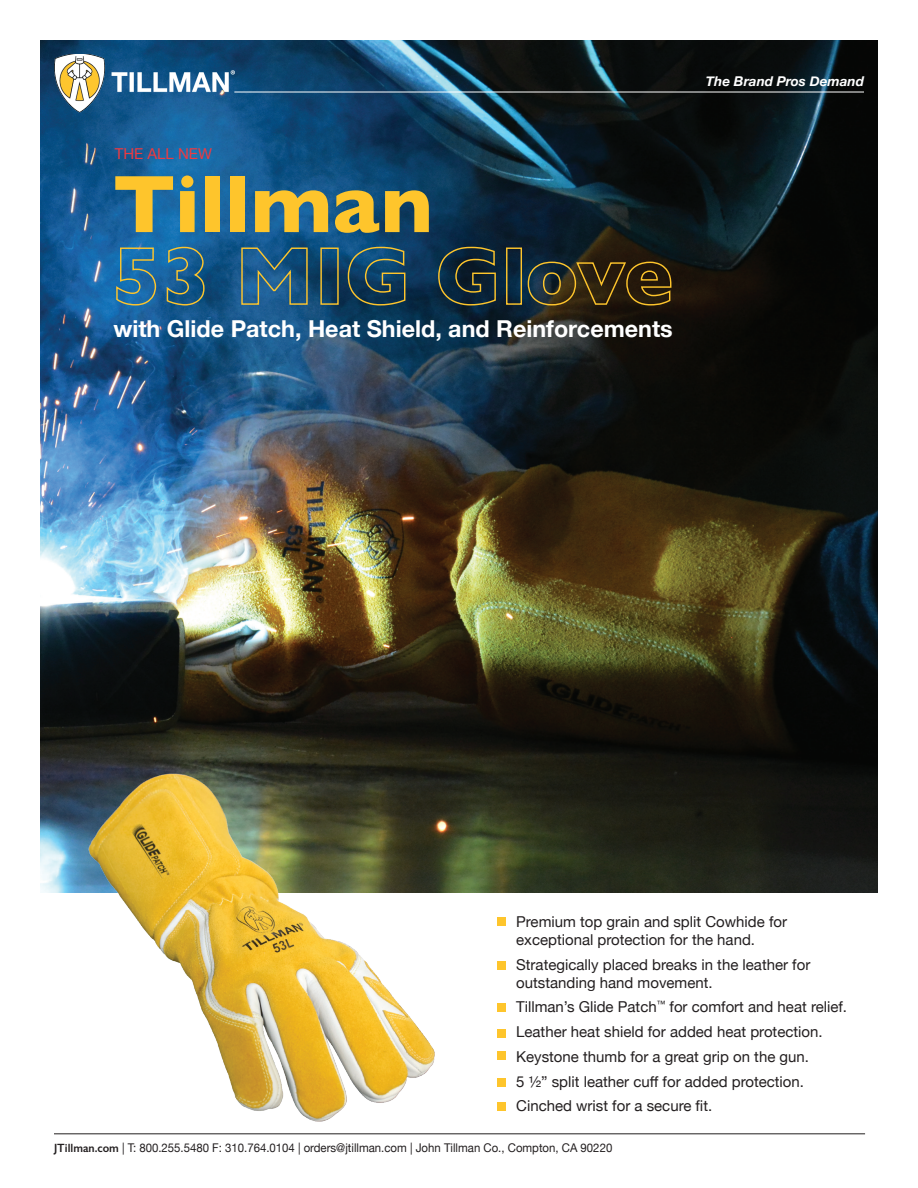
<style>
.page{position:relative;width:918px;height:1188px;background:#fff}
.page>*{position:absolute;margin:0;border:0;box-sizing:border-box;transform-origin:0 0}
.t1{font:700 82.5px/72px "Gill Sans";color:#fec52c}
.t2{font:700 23.25px "Helvetica Neue";color:#fff}
.t3{font:15px/24.8px "Helvetica Neue";color:#231f20}
.t4{font:15px "Helvetica Neue";color:#ee3a41}
.t5{font:italic 700 13.5px "Helvetica Neue";color:#fff}
.t6{font:12px "Helvetica Neue";color:#231f20;scale:.95 1}
.s1{font-family:"Gill Sans";font-weight:600}
</style>
<div class="page">
<img style="left:40px;top:40px;width:838px;height:852px">
<img style="left:75px;top:764px;width:377px;height:358px">
<div style="left:497px;top:917px;width:8px;height:8px;background:#fec52c"></div>
<div style="left:497px;top:961px;width:8px;height:8px;background:#fec52c"></div>
<div style="left:497px;top:1003px;width:8px;height:8px;background:#fec52c"></div>
<div style="left:497px;top:1029px;width:8px;height:9px;background:#fec52c"></div>
<div style="left:497px;top:1052px;width:8px;height:8px;background:#fec52c"></div>
<div style="left:497px;top:1078px;width:8px;height:9px;background:#fec52c"></div>
<div style="left:497px;top:1102px;width:8px;height:8px;background:#fec52c"></div>
<img style="left:54px;top:54px;width:52px;height:59px">
<hr style="left:234px;top:92px;width:630px;height:1px;background:#fff">
<hr style="left:54px;top:1134px;width:811px;height:1px;background:#231f20">
<img style="left:110px;top:69px;width:124px;height:24px">
<p class="t4" style="left:115px;top:143px;width:99px">THE ALL NEW</p>
<h1 class="t1" style="left:112px;top:166px;width:562px">Tillman<br>53 MIG Glove</h1>
<h2 class="t2" style="left:113px;top:310px;width:561px">with Glide Patch, Heat Shield, and Reinforcements</h2>
<p class="t5" style="left:706px;top:71px;width:160px">The Brand Pros Demand</p>
<p class="t3" style="left:516px;top:913px;width:272px;line-height:18px">Premium top grain and split Cowhide for exceptional protection for the hand.</p>
<p class="t3" style="left:516px;top:956px;width:296px;line-height:18px">Strategically placed breaks in the leather for outstanding hand movement.</p>
<p class="t3" style="left:516px;top:995px;width:332px">Tillman’s Glide Patch<sup>™</sup> for comfort and heat relief.<br>Leather heat shield for added heat protection.<br>Keystone thumb for a great grip on the gun.<br>5 ½” split leather cuff for added protection.<br>Cinched wrist for a secure fit.</p>
<p class="t6" style="left:54px;top:1139px;width:589px"><span class="s1">JTillman.com</span> | T: 800.255.5480 F: 310.764.0104 | orders@jtillman.com | John Tillman Co., Compton, CA 90220</p>
</div>
